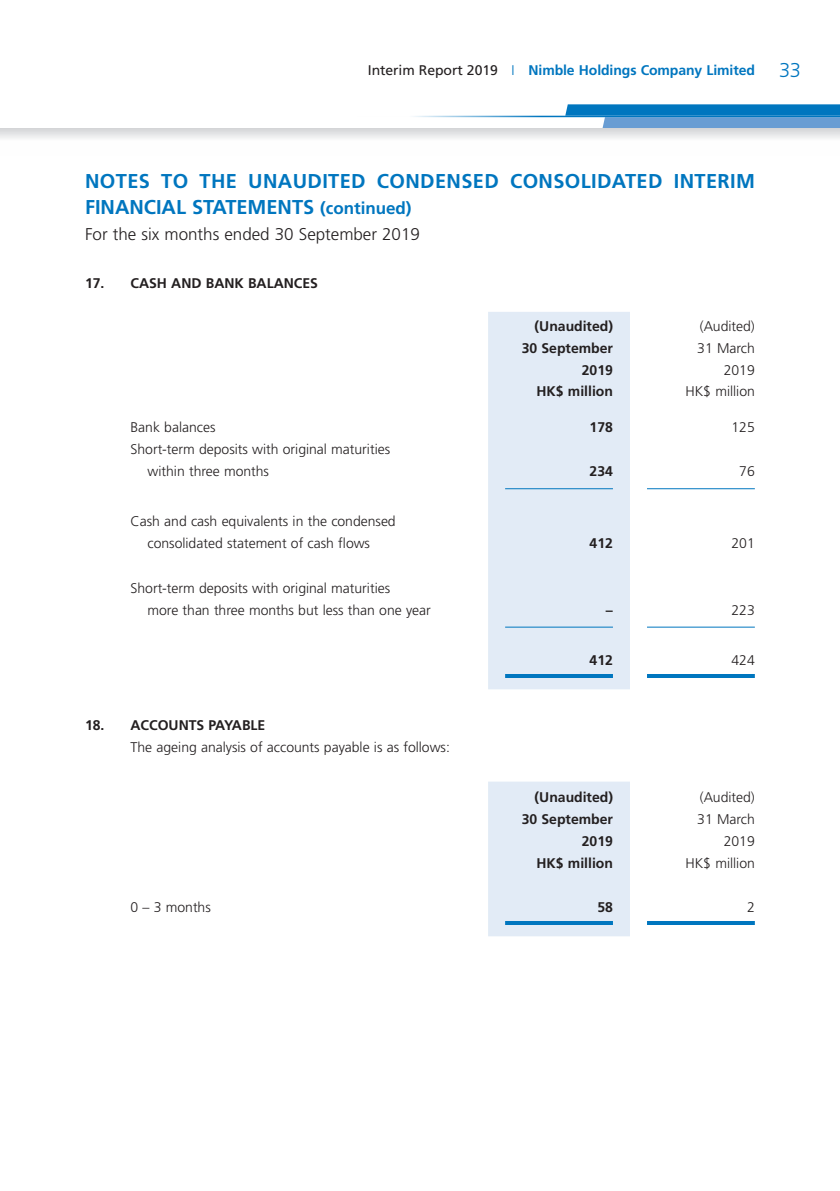
<style>
.page{position:relative;width:840px;height:1191px;background:#fff}
.page>*{position:absolute;margin:0;border:0;box-sizing:border-box;transform-origin:0 0}
.Heading_1{font:700 20px/26px "Frutiger LT Std";letter-spacing:.015em;color:#0076bf}
.Body_Text{font:300 17px "Frutiger LT Std";color:#231f20}
.Notes{font:300 14px/22px "Frutiger LT Std";color:#231f20}
.Notes-2{font:700 14px "Frutiger LT Std";color:#231f20}
.t1{font:700 14px "Frutiger LT Std";letter-spacing:-.005em;color:#0076bf}
.Notes_HD1{font:700 14px "Frutiger LT Std";color:#231f20}
.s1{font-weight:400;color:#231f20}
.s2{font-weight:300}
.s3{font-weight:300;font-size:20px}
.s4{font-size:17px}
</style>
<div class="page">
<svg style="left:0;top:129px;width:839px;height:10px"></svg>
<hr style="left:356px;top:116px;width:483px;height:1px;background:#0076bf">
<svg style="left:565px;top:104px;width:274px;height:25px;background:#4694cd"></svg>
<div style="left:488px;top:312px;width:141px;height:377px;background:#e2ebf6"></div>
<hr style="left:505px;top:488px;width:107px;height:1px;background:#0076bf">
<hr style="left:646px;top:488px;width:108px;height:1px;background:#0076bf">
<hr style="left:505px;top:626px;width:107px;height:1px;background:#0076bf">
<hr style="left:646px;top:626px;width:108px;height:1px;background:#0076bf">
<hr style="left:505px;top:674px;width:107px;height:4px;background:#0076bf">
<hr style="left:646px;top:674px;width:108px;height:4px;background:#0076bf">
<div style="left:488px;top:781px;width:141px;height:155px;background:#e2ebf6"></div>
<hr style="left:505px;top:921px;width:107px;height:4px;background:#0076bf">
<hr style="left:646px;top:921px;width:108px;height:4px;background:#0076bf">
<p class="t1" style="left:368px;top:62px;width:434px"><span class="s1">Interim Report 2019</span> <span class="s2">I</span> Nimble Holdings Company Limited <span class="s3">33</span></p>
<p class="Heading_1" style="left:85px;top:168px;width:671px">NOTES TO THE UNAUDITED CONDENSED CONSOLIDATED INTERIM<br>FINANCIAL STATEMENTS <span class="s4">(continued)</span></p>
<p class="Body_Text" style="left:85px;top:224px;width:336px">For the six months ended 30 September 2019</p>
<p class="Notes_HD1" style="left:85px;top:275px;width:234px">17. CASH AND BANK BALANCES</p>
<p class="Notes-2" style="left:534px;top:318px;width:80px">(Unaudited)</p>
<p class="Notes" style="left:699px;top:315px;width:57px">(Audited)</p>
<p class="Notes-2" style="left:521px;top:340px;width:93px">30 September</p>
<p class="Notes-2" style="left:581px;top:362px;width:33px">2019</p>
<p class="Notes" style="left:697px;top:337px;width:59px">31 March</p>
<p class="Notes" style="left:723px;top:359px;width:33px">2019</p>
<p class="Notes-2" style="left:536px;top:383px;width:78px">HK$ million</p>
<p class="Notes" style="left:685px;top:380px;width:71px">HK$ million</p>
<p class="Notes" style="left:130px;top:416px;width:86px">Bank balances</p>
<p class="Notes-2" style="left:589px;top:419px;width:25px">178</p>
<p class="Notes" style="left:731px;top:416px;width:25px">125</p>
<p class="Notes" style="left:147px;top:438px;width:244px;text-indent:-17px">Short-term deposits with original maturities within three months</p>
<p class="Notes-2" style="left:589px;top:463px;width:25px">234</p>
<p class="Notes" style="left:738px;top:460px;width:17px">76</p>
<p class="Notes" style="left:147px;top:511px;width:249px;text-indent:-17px">Cash and cash equivalents in the condensed consolidated statement of cash flows</p>
<p class="Notes" style="left:147px;top:577px;width:285px;text-indent:-17px">Short-term deposits with original maturities<br>more than three months but less than one year</p>
<p class="Notes_HD1" style="left:85px;top:716px;width:182px">18. ACCOUNTS PAYABLE</p>
<p class="Notes" style="left:130px;top:736px;width:321px">The ageing analysis of accounts payable is as follows:</p>
<p class="Notes-2" style="left:589px;top:535px;width:25px">412</p>
<p class="Notes" style="left:731px;top:533px;width:25px">201</p>
<p class="Notes-2" style="left:605px;top:601px;width:8px">–</p>
<p class="Notes" style="left:731px;top:599px;width:25px">223</p>
<p class="Notes-2" style="left:589px;top:652px;width:25px">412</p>
<p class="Notes" style="left:731px;top:649px;width:25px">424</p>
<p class="Notes-2" style="left:534px;top:788px;width:80px">(Unaudited)</p>
<p class="Notes" style="left:699px;top:786px;width:57px">(Audited)</p>
<p class="Notes-2" style="left:521px;top:810px;width:93px">30 September</p>
<p class="Notes-2" style="left:581px;top:832px;width:33px">2019</p>
<p class="Notes" style="left:697px;top:808px;width:59px">31 March</p>
<p class="Notes" style="left:723px;top:830px;width:33px">2019</p>
<p class="Notes-2" style="left:536px;top:854px;width:78px">HK$ million</p>
<p class="Notes" style="left:685px;top:852px;width:71px">HK$ million</p>
<p class="Notes" style="left:130px;top:896px;width:82px">0 – 3 months</p>
<p class="Notes-2" style="left:597px;top:898px;width:17px">58</p>
<p class="Notes" style="left:746px;top:896px;width:9px">2</p>
</div>
